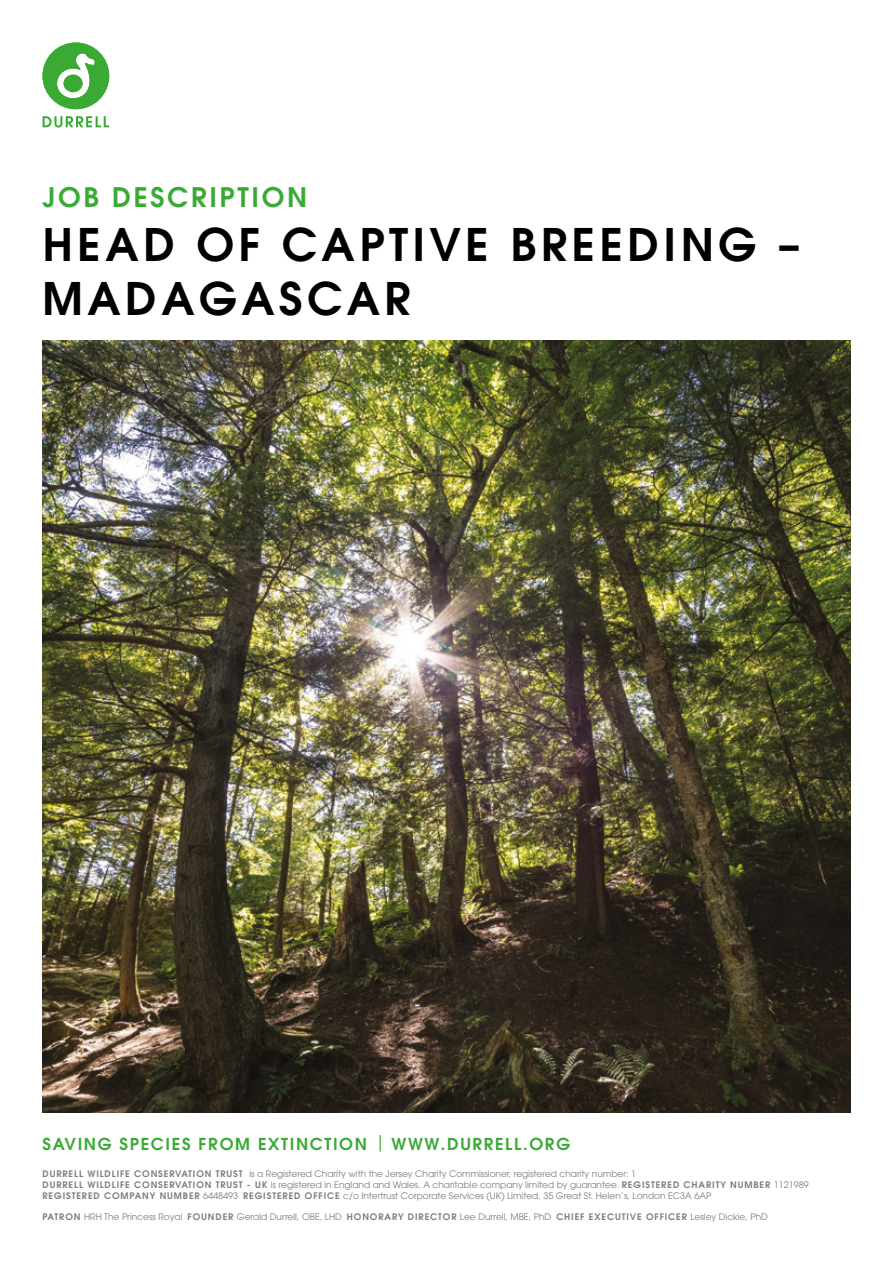
<style>
.page{position:relative;width:893px;height:1263px;background:#fff}
.page>*{position:absolute;margin:0;border:0;box-sizing:border-box;transform-origin:0 0}
.t1{font:45px/54px "Avant Garde Gothic ITCW01 Dm";letter-spacing:.1em;color:#000}
.t2{font:27px "Avant Garde Gothic ITCW01 Dm";letter-spacing:.1em;color:#3aaa35}
.t3{font:16.5px "Avant Garde Gothic ITCW01 Dm";letter-spacing:.1em;color:#3aaa35}
.t4{font:9px/10.8px "Avant Garde Gothic ITCW01 Bk";color:#7f7b7d}
.s1{font-family:"Avant Garde Gothic ITCW01 Bk"}
.s2{font-family:"Avant Garde Gothic ITCW01 Dm"}
</style>
<div class="page">
<svg style="left:43px;top:43px;width:66px;height:66px"></svg>
<svg style="left:43px;top:116px;width:66px;height:12px"></svg>
<img style="left:43px;top:341px;width:807px;height:771px">
<h2 class="t2" style="left:43px;top:179px;width:266px">JOB DESCRIPTION</h2>
<h1 class="t1" style="left:43px;top:217px;width:759px">HEAD OF CAPTIVE BREEDING –<br>MADAGASCAR</h1>
<h3 class="t3" style="left:43px;top:1133px;width:529px">SAVING SPECIES FROM EXTINCTION <span class="s1">|</span> WWW.DURRELL.ORG</h3>
<p class="t4" style="left:43px;top:1168px;width:768px"><span class="s2">DURRELL WILDLIFE CONSERVATION TRUST</span> is a Registered Charity with the Jersey Charity Commissioner, registered charity number: 1<br><span class="s2">DURRELL WILDLIFE CONSERVATION TRUST - UK</span> is registered in England and Wales. A charitable company limited by guarantee. <span class="s2">REGISTERED CHARITY NUMBER</span> 1121989<br><span class="s2">REGISTERED COMPANY NUMBER</span> 6448493 <span class="s2">REGISTERED OFFICE</span> c/o Intertrust Corporate Services (UK) Limited, 35 Great St. Helen’s, London EC3A 6AP</p>
<p class="t4" style="left:43px;top:1212px;width:727px"><span class="s2">PATRON</span> HRH The Princess Royal <span class="s2">FOUNDER</span> Gerald Durrell, OBE, LHD <span class="s2">HONORARY DIRECTOR</span> Lee Durrell, MBE, PhD <span class="s2">CHIEF EXECUTIVE OFFICER</span> Lesley Dickie, PhD</p>
</div>
